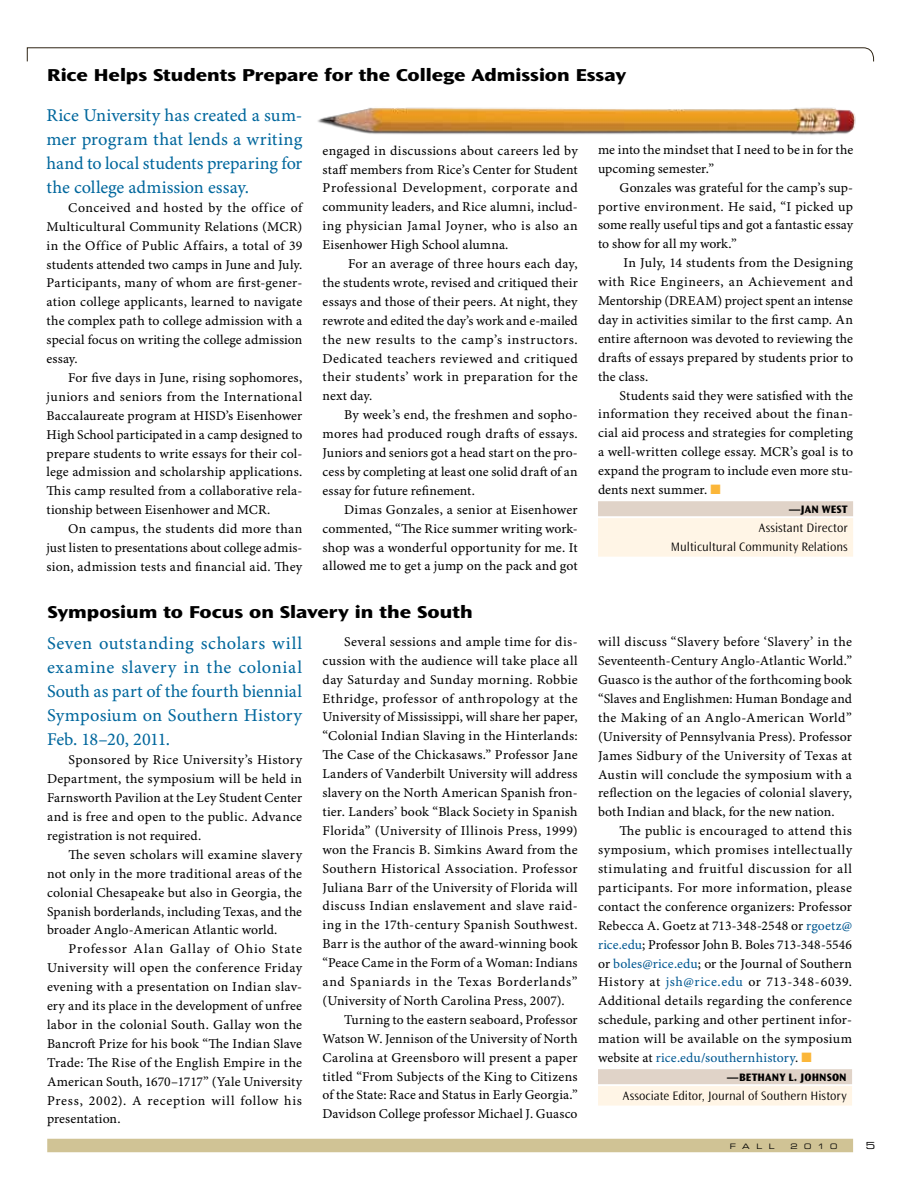
<style>
.page{position:relative;width:918px;height:1188px;background:#fff}
.page>*{position:absolute;margin:0;border:0;box-sizing:border-box;transform-origin:0 0}
.t1{font:18px/24px "Minion Pro Capt";color:#00679d;text-align:justify}
.t2{font:800 expanded 18px "Ocean Sans Std";color:#000}
.t3{font:13.5px/18.9px "Minion Pro Capt";letter-spacing:.015em;color:#000;text-align:justify}
.t4{font:13.5px "Minion Pro Capt";letter-spacing:.045em;color:#000}
.t5{font:300 12.75px/19px "Ocean Sans Std";color:#000;text-align:right}
.t6{font:800 11.25px "Ocean Sans Std";letter-spacing:.01em;color:#000}
.t7{font:9.75px "Eurostile LT Std Ex 2";color:#000}
.t8{font:7.5px "Eurostile LT Std Ex 2";letter-spacing:.84em;color:#000}
.s1{color:#fbb639}
.s2{color:#005892}
</style>
<div class="page">
<img style="left:317px;top:107px;width:539px;height:28px">
<svg style="left:27px;top:47px;width:848px;height:15px"></svg>
<div style="left:47px;top:1139px;width:806px;height:13px;background:#d0c395"></div>
<div style="left:598px;top:501px;width:255px;height:15px;background:#e0d3c8"></div>
<div style="left:598px;top:518px;width:255px;height:20px;background:#fff5e6"></div>
<div style="left:598px;top:537px;width:255px;height:20px;background:#fff5e6"></div>
<div style="left:598px;top:1069px;width:254px;height:15px;background:#e0d3c8"></div>
<div style="left:598px;top:1086px;width:254px;height:20px;background:#fff5e6"></div>
<h1 class="t2" style="left:47px;top:64px;width:580px">Rice Helps Students Prepare for the College Admission Essay</h1>
<h1 class="t1" style="left:47px;top:104px;width:257px">Rice University has created a sum&shy;mer program that lends a writing hand to local students preparing for the college admission essay.</h1>
<p class="t3" style="left:47px;top:199px;width:257px;text-indent:22px">Conceived and hosted by the office of Multicultural Community Relations (MCR) in the Office of Public Affairs, a total of 39 students attended two camps in June and July.<br>Participants, many of whom are first-gener&shy;ation college applicants, learned to navigate the complex path to college admission with a special focus on writing the college admission essay.</p>
<p class="t3" style="left:47px;top:369px;width:257px;text-indent:22px">For five days in June, rising sophomores, juniors and seniors from the International Baccalaureate program at HISD’s Eisenhower High School participated in a camp designed to prepare students to write essays for their col&shy;lege admission and scholarship applications.<br>This camp resulted from a collaborative rela&shy;tionship between Eisenhower and MCR.</p>
<p class="t3" style="left:47px;top:520px;width:257px;text-indent:22px">On campus, the students did more than just listen to presentations about college admis&shy;sion, admission tests and financial aid. They</p>
<p class="t3" style="left:598px;top:141px;width:257px">me into the mindset that I need to be in for the upcoming semester.”</p>
<p class="t3" style="left:598px;top:179px;width:257px;text-indent:22px">Gonzales was grateful for the camp’s sup&shy;portive environment. He said, “I picked up some really useful tips and got a fantastic essay to show for all my work.”</p>
<p class="t3" style="left:598px;top:254px;width:257px;text-indent:25px">In July, 14 students from the Designing with Rice Engineers, an Achievement and Mentorship (DREAM) project spent an intense day in activities similar to the first camp. An entire afternoon was devoted to reviewing the drafts of essays prepared by students prior to the class.</p>
<p class="t3" style="left:598px;top:386px;width:257px;text-indent:22px">Students said they were satisfied with the information they received about the finan&shy;cial aid process and strategies for completing a well-written college essay. MCR’s goal is to expand the program to include even more stu&shy;dents next summer. <span class="s1">■</span></p>
<p class="t6" style="left:789px;top:503px;width:60px">—JAN WEST</p>
<p class="t5" style="left:671px;top:519px;width:178px">Assistant Director<br>Multicultural Community Relations</p>
<p class="t3" style="left:323px;top:141px;width:257px">engaged in discussions about careers led by staff members from Rice’s Center for Student Professional Development, corporate and community leaders, and Rice alumni, includ&shy;ing physician Jamal Joyner, who is also an Eisenhower High School alumna.</p>
<p class="t3" style="left:323px;top:255px;width:257px;text-indent:25px">For an average of three hours each day, the students wrote, revised and critiqued their essays and those of their peers. At night, they rewrote and edited the day’s work and e-mailed the new results to the camp’s instructors.<br>Dedicated teachers reviewed and critiqued their students’ work in preparation for the next day.</p>
<p class="t3" style="left:323px;top:406px;width:257px;text-indent:22px">By week’s end, the freshmen and sopho&shy;mores had produced rough drafts of essays.<br>Juniors and seniors got a head start on the pro&shy;cess by completing at least one solid draft of an essay for future refinement.</p>
<p class="t3" style="left:323px;top:501px;width:257px;text-indent:22px">Dimas Gonzales, a senior at Eisenhower commented, “The Rice summer writing work&shy;shop was a wonderful opportunity for me. It allowed me to get a jump on the pack and got</p>
<h1 class="t2" style="left:48px;top:602px;width:426px">Symposium to Focus on Slavery in the South</h1>
<h1 class="t1" style="left:47px;top:633px;width:257px">Seven outstanding scholars will examine slavery in the colonial South as part of the fourth biennial Symposium on Southern History Feb. 18–20, 2011.</h1>
<p class="t3" style="left:47px;top:751px;width:257px;text-indent:22px">Sponsored by Rice University’s History Department, the symposium will be held in Farnsworth Pavilion at the Ley Student Center and is free and open to the public. Advance registration is not required.</p>
<p class="t3" style="left:47px;top:846px;width:257px;text-indent:22px">The seven scholars will examine slavery not only in the more traditional areas of the colonial Chesapeake but also in Georgia, the Spanish borderlands, including Texas, and the broader Anglo-American Atlantic world.</p>
<p class="t3" style="left:47px;top:940px;width:257px;text-indent:22px">Professor Alan Gallay of Ohio State University will open the conference Friday evening with a presentation on Indian slav&shy;ery and its place in the development of unfree labor in the colonial South. Gallay won the Bancroft Prize for his book “The Indian Slave Trade: The Rise of the English Empire in the American South, 1670–1717” (Yale University Press, 2002). A reception will follow his presentation.</p>
<p class="t3" style="left:344px;top:633px;width:235px">Several sessions and ample time for dis-</p>
<p class="t3" style="left:323px;top:652px;width:257px">cussion with the audience will take place all</p>
<p class="t3" style="left:323px;top:671px;width:257px">day Saturday and Sunday morning. Robbie</p>
<p class="t3" style="left:323px;top:689px;width:257px">Ethridge, professor of anthropology at the</p>
<p class="t3" style="left:323px;top:708px;width:257px">University of Mississippi, will share her paper,</p>
<p class="t3" style="left:323px;top:727px;width:257px">“Colonial Indian Slaving in the Hinterlands:</p>
<p class="t3" style="left:323px;top:746px;width:257px">The Case of the Chickasaws.” Professor Jane</p>
<p class="t3" style="left:323px;top:765px;width:257px">Landers of Vanderbilt University will address</p>
<p class="t3" style="left:323px;top:784px;width:257px">slavery on the North American Spanish fron-</p>
<p class="t3" style="left:323px;top:803px;width:257px">tier. Landers’ book “Black Society in Spanish</p>
<p class="t3" style="left:323px;top:822px;width:257px">Florida” (University of Illinois Press, 1999)</p>
<p class="t3" style="left:323px;top:841px;width:257px">won the Francis B. Simkins Award from the</p>
<p class="t3" style="left:323px;top:860px;width:257px">Southern Historical Association. Professor</p>
<p class="t3" style="left:323px;top:878px;width:257px">Juliana Barr of the University of Florida will</p>
<p class="t3" style="left:323px;top:897px;width:257px">discuss Indian enslavement and slave raid-</p>
<p class="t3" style="left:323px;top:916px;width:257px">ing in the 17th-century Spanish Southwest.</p>
<p class="t3" style="left:323px;top:935px;width:257px">Barr is the author of the award-winning book</p>
<p class="t3" style="left:323px;top:954px;width:257px">“Peace Came in the Form of a Woman: Indians</p>
<p class="t4" style="left:323px;top:974px;width:257px">and Spaniards in the Texas Borderlands”</p>
<p class="t3" style="left:323px;top:992px;width:244px">(University of North Carolina Press, 2007).</p>
<p class="t3" style="left:344px;top:1011px;width:235px">Turning to the eastern seaboard, Professor</p>
<p class="t3" style="left:323px;top:1030px;width:257px">Watson W. Jennison of the University of North</p>
<p class="t3" style="left:323px;top:1049px;width:257px">Carolina at Greensboro will present a paper</p>
<p class="t3" style="left:323px;top:1067px;width:257px">titled “From Subjects of the King to Citizens</p>
<p class="t3" style="left:323px;top:1086px;width:257px">of the State: Race and Status in Early Georgia.”</p>
<p class="t3" style="left:323px;top:1105px;width:257px">Davidson College professor Michael J. Guasco</p>
<p class="t3" style="left:598px;top:633px;width:256px">will discuss “Slavery before ‘Slavery’ in the Seventeenth-Century Anglo-Atlantic World.” Guasco is the author of the forthcoming book “Slaves and Englishmen: Human Bondage and the Making of an Anglo-American World” (University of Pennsylvania Press). Professor James Sidbury of the University of Texas at Austin will conclude the symposium with a reflection on the legacies of colonial slavery, both Indian and black, for the new nation.</p>
<p class="t3" style="left:598px;top:822px;width:256px;text-indent:22px">The public is encouraged to attend this symposium, which promises intellectually stimulating and fruitful discussion for all participants. For more information, please contact the conference organizers: Professor Rebecca A. Goetz at 713-348-2548 or <span class="s2">rgoetz@ rice.edu</span>; Professor John B. Boles 713-348-5546 or <span class="s2">boles@rice.edu</span>; or the Journal of Southern History at <span class="s2">jsh@rice.edu</span> or 713-348-6039.<br>Additional details regarding the conference schedule, parking and other pertinent infor&shy;mation will be available on the symposium website at <span class="s2">rice.edu/southernhistory</span>. <span class="s1">■</span></p>
<p class="t6" style="left:727px;top:1071px;width:121px">—BETHANY L. JOHNSON</p>
<p class="t5" style="left:623px;top:1087px;width:225px">Associate Editor, Journal of Southern History</p>
<p class="t8" style="left:730px;top:1141px;width:46px">fall</p>
<p class="t8" style="left:790px;top:1141px;width:49px">2010</p>
<p class="t7" style="left:866px;top:1139px;width:11px">5</p>
</div>
